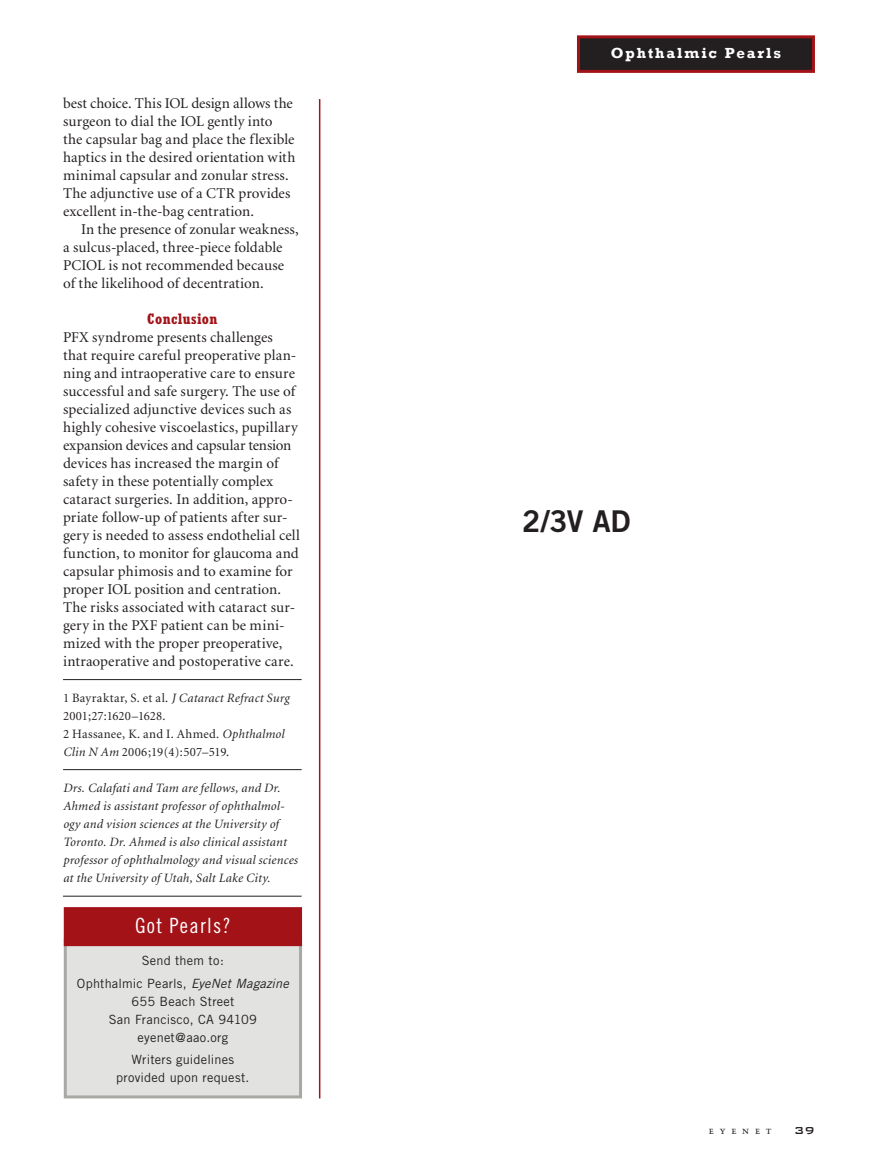
<style>
.page{position:relative;width:878px;height:1175px;background:#fff}
.page>*{position:absolute;margin:0;border:0;box-sizing:border-box;transform-origin:0 0}
.SANS_TEXT_no_indent{font:30px "Trade Gothic Bold Two";color:#231f20}
.t1{font:21px "Trade Gothic Cond Eighteen";letter-spacing:.06em;color:#fff}
.TEXT_no_indent{font:15px/18px "Minion";letter-spacing:.005em;color:#231f20}
.TEXT{font:15px/18px "Minion";letter-spacing:.005em;color:#231f20}
.t2{font:700 15px "Rockwell";letter-spacing:.13em;color:#fff}
.PEARLS_subhead{font:700 condensed 15px "Rockwell";letter-spacing:.025em;color:#a21217}
.t3{font:500 13.5px "Bank Gothic BT";color:#231f20}
.TEXT_ital_rule{font:italic 12.75px/18px "Minion";letter-spacing:.02em;color:#231f20}
.t4{font:12.75px/18px "Trade Gothic";letter-spacing:.02em;color:#231f20;text-align:center}
.References{font:12.75px/18px "Minion";letter-spacing:.015em;color:#231f20}
.t5{font:10.5px "Trump Mediaeval SC";letter-spacing:.54em;color:#231f20}
.s1{font-style:italic}
</style>
<div class="page">
<div style="left:578px;top:37px;width:235px;height:34px;background:#231f20"></div>
<div style="left:577px;top:35px;width:237px;height:38px;border:3px solid #a21217"></div>
<hr style="left:63px;top:679px;width:239px;height:1px;background:#231f20">
<hr style="left:63px;top:769px;width:239px;height:1px;background:#231f20">
<div style="left:65px;top:939px;width:235px;height:157px;background:#e2e2e1"></div>
<div style="left:64px;top:938px;width:238px;height:160px;border:3px solid #a8a8a5"></div>
<div style="left:65px;top:908px;width:235px;height:36px;background:#a21217"></div>
<div style="left:64px;top:907px;width:238px;height:39px;border:3px solid #a21217"></div>
<hr style="left:63px;top:895px;width:239px;height:1px;background:#231f20">
<hr style="left:319px;top:99px;width:1px;height:999px;background:#a21217">
<p class="TEXT" style="left:63px;top:95px;width:234px">best choice. This IOL design allows the surgeon to dial the IOL gently into the capsular bag and place the flexible haptics in the desired orientation with minimal capsular and zonular stress.<br>The adjunctive use of a CTR provides excellent in-the-bag centration.</p>
<p class="TEXT" style="left:63px;top:221px;width:237px;text-indent:18px">In the presence of zonular weakness, a sulcus-placed, three-piece foldable PCIOL is not recommended because of the likelihood of decentration.</p>
<p class="PEARLS_subhead" style="left:147px;top:310px;width:72px">Conclusion</p>
<p class="TEXT_no_indent" style="left:63px;top:329px;width:238px">PFX syndrome presents challenges that require careful preoperative plan&shy;ning and intraoperative care to ensure successful and safe surgery. The use of specialized adjunctive devices such as highly cohesive viscoelastics, pupillary expansion devices and capsular tension devices has increased the margin of safety in these potentially complex cataract surgeries. In addition, appro&shy;priate follow-up of patients after sur&shy;gery is needed to assess endothelial cell function, to monitor for glaucoma and capsular phimosis and to examine for proper IOL position and centration.<br>The risks associated with cataract sur&shy;gery in the PXF patient can be mini&shy;mized with the proper preoperative, intraoperative and postoperative care.</p>
<p class="References" style="left:63px;top:689px;width:228px">1 Bayraktar, S. et al. <span class="s1">J Cataract Refract Surg </span>2001;27:1620–1628.<br>2 Hassanee, K. and I. Ahmed. <span class="s1">Ophthalmol Clin N Am</span> 2006;19(4):507–519.</p>
<p class="TEXT_ital_rule" style="left:63px;top:779px;width:236px">Drs. Calafati and Tam are fellows, and Dr.<br>Ahmed is assistant professor of ophthalmol&shy;ogy and vision sciences at the University of Toronto. Dr. Ahmed is also clinical assistant professor of ophthalmology and visual sciences at the University of Utah, Salt Lake City.</p>
<p class="t1" style="left:135px;top:912px;width:97px">Got Pearls?</p>
<p class="t4" style="left:142px;top:951px;width:84px">Send them to:</p>
<p class="t4" style="left:77px;top:973px;width:213px">Ophthalmic Pearls, <span class="s1">EyeNet Magazine</span></p>
<p class="t4" style="left:131px;top:991px;width:105px">655 Beach Street</p>
<p class="t4" style="left:109px;top:1009px;width:150px">San Francisco, CA 94109</p>
<p class="t4" style="left:138px;top:1027px;width:92px">eyenet@aao.org</p>
<p class="t4" style="left:116px;top:1050px;width:135px">Writers guidelines provided upon request.</p>
<p class="t2" style="left:610px;top:44px;width:172px">Ophthalmic Pearls</p>
<p class="SANS_TEXT_no_indent" style="left:522px;top:502px;width:110px">2/3V AD</p>
<p class="t5" style="left:709px;top:1124px;width:64px">eyenet</p>
<p class="t3" style="left:794px;top:1123px;width:22px">39</p>
</div>
